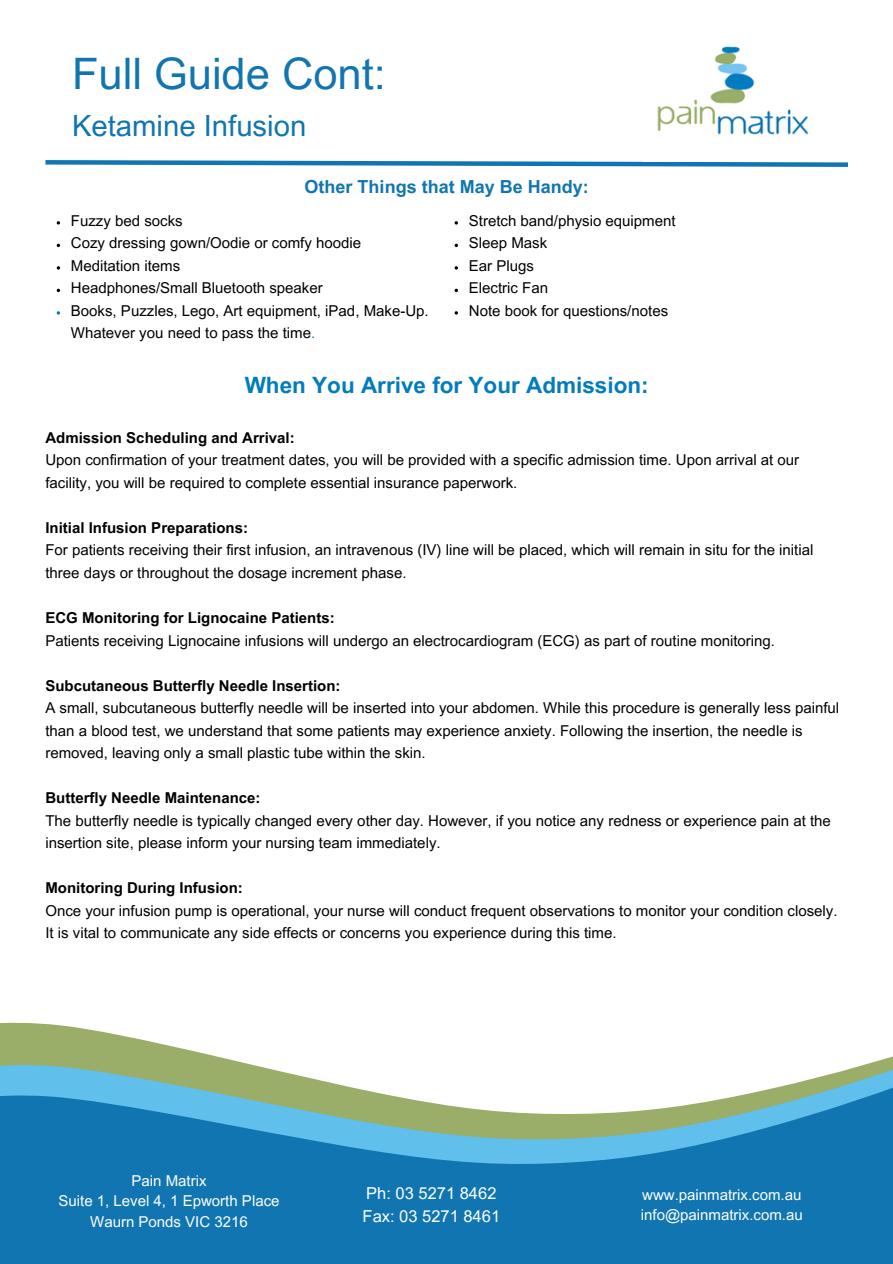
<style>
.page{position:relative;width:893px;height:1264px;background:#fff}
.page>*{position:absolute;margin:0;border:0;box-sizing:border-box;transform-origin:0 0}
.t1{font:43.35px "Arial MT Pro";color:#1175b1}
.t2{font:29.25px "Arial MT Pro";color:#1175b1}
.t3{font:700 22.5px "Arial MT Pro";color:#037cbd}
.t4{font:700 18px "Arial MT Pro";color:#1175b1}
.t5{font:16.5px/22.5px "Arial MT Pro";color:#fff}
.t6{font:15px/22.5px "Arial MT Pro";color:#000}
.t7{font:700 15px "Arial MT Pro";color:#000}
.t8{font:15px "Arial MT Pro";color:#fff}
.s1{color:#1175b1}
</style>
<div class="page">
<svg style="left:0;top:1027px;width:170px;height:19px;fill:#9aae69"></svg>
<svg style="left:0;top:1046px;width:892px;height:217px;fill:#1175b1"></svg>
<svg style="left:45px;top:160px;width:803px;height:7px"></svg>
<img style="left:644px;top:46px;width:172px;height:116px">
<svg style="left:454px;top:244px;width:4px;height:3px"></svg>
<svg style="left:454px;top:289px;width:4px;height:3px"></svg>
<p class="t1" style="left:72px;top:58px;width:315px">Full Guide Cont:</p>
<p class="t2" style="left:72px;top:115px;width:236px">Ketamine Infusion</p>
<p class="t4" style="left:304px;top:180px;width:286px">Other Things that May Be Handy:</p>
<p class="t6" style="left:71px;top:211px;width:113px">Fuzzy bed socks</p>
<p class="t6" style="left:71px;top:233px;width:292px">Cozy dressing gown/Oodie or comfy hoodie</p>
<p class="t6" style="left:71px;top:256px;width:111px">Meditation items</p>
<p class="t6" style="left:71px;top:278px;width:253px">Headphones/Small Bluetooth speaker</p>
<p class="t6" style="left:71px;top:301px;width:359px">Books, Puzzles, Lego, Art equipment, iPad, Make-Up.<br>Whatever you need to pass the time<span class="s1">.</span></p>
<p class="t6" style="left:469px;top:211px;width:208px">Stretch band/physio equipment</p>
<p class="t6" style="left:469px;top:233px;width:80px">Sleep Mask</p>
<p class="t6" style="left:469px;top:256px;width:67px">Ear Plugs</p>
<p class="t6" style="left:469px;top:278px;width:81px">Electric Fan</p>
<p class="t6" style="left:469px;top:301px;width:201px">Note book for questions/notes</p>
<p class="t3" style="left:245px;top:377px;width:405px">When You Arrive for Your Admission:</p>
<p class="t7" style="left:45px;top:432px;width:251px">Admission Scheduling and Arrival:</p>
<p class="t6" style="left:45px;top:451px;width:755px">Upon confirmation of your treatment dates, you will be provided with a specific admission time. Upon arrival at our facility, you will be required to complete essential insurance paperwork.</p>
<p class="t7" style="left:45px;top:522px;width:204px">Initial Infusion Preparations:</p>
<p class="t6" style="left:45px;top:541px;width:769px">For patients receiving their first infusion, an intravenous (IV) line will be placed, which will remain in situ for the initial three days or throughout the dosage increment phase.</p>
<p class="t7" style="left:45px;top:612px;width:291px">ECG Monitoring for Lignocaine Patients:</p>
<p class="t6" style="left:45px;top:631px;width:731px">Patients receiving Lignocaine infusions will undergo an electrocardiogram (ECG) as part of routine monitoring.</p>
<h2 class="t7" style="left:45px;top:679px;width:296px">Subcutaneous Butterfly Needle Insertion:</h2>
<p class="t6" style="left:45px;top:698px;width:795px">A small, subcutaneous butterfly needle will be inserted into your abdomen. While this procedure is generally less painful than a blood test, we understand that some patients may experience anxiety. Following the insertion, the needle is removed, leaving only a small plastic tube within the skin.</p>
<p class="t7" style="left:45px;top:792px;width:216px">Butterfly Needle Maintenance:</p>
<p class="t6" style="left:45px;top:811px;width:787px">The butterfly needle is typically changed every other day. However, if you notice any redness or experience pain at the insertion site, please inform your nursing team immediately.</p>
<p class="t7" style="left:45px;top:882px;width:199px">Monitoring During Infusion:</p>
<p class="t6" style="left:45px;top:901px;width:793px">Once your infusion pump is operational, your nurse will conduct frequent observations to monitor your condition closely.<br>It is vital to communicate any side effects or concerns you experience during this time.</p>
<p class="t8" style="left:131px;top:1175px;width:76px">Pain Matrix</p>
<p class="t8" style="left:58px;top:1195px;width:222px">Suite 1, Level 4, 1 Epworth Place</p>
<h3 class="t8" style="left:90px;top:1215px;width:159px">Waurn Ponds VIC 3216</h3>
<p class="t5" style="left:362px;top:1184px;width:139px">Ph: 03 5271 8462<br>Fax: 03 5271 8461</p>
<p class="t8" style="left:642px;top:1188px;width:161px">www.painmatrix.com.au</p>
<p class="t8" style="left:640px;top:1208px;width:163px">info@painmatrix.com.au</p>
</div>
